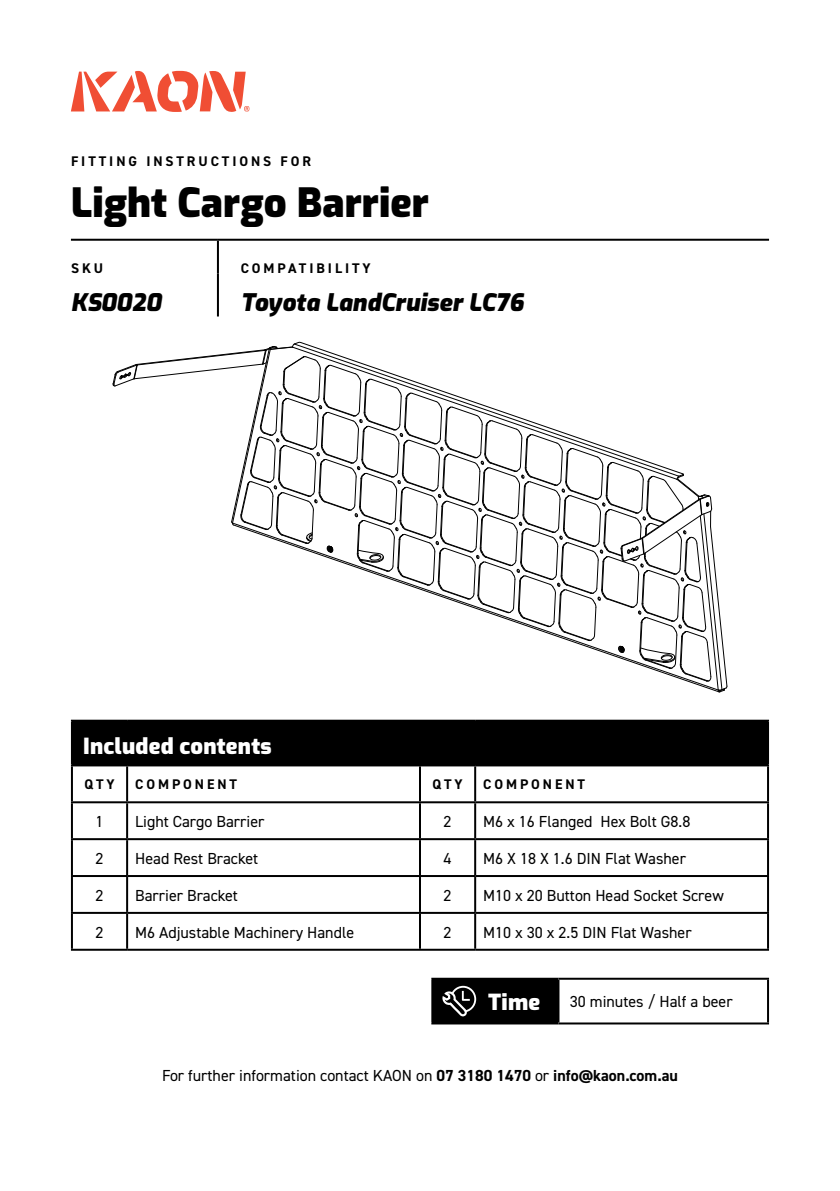
<style>
.page{position:relative;width:840px;height:1191px;background:#fff}
.page>*{position:absolute;margin:0;border:0;box-sizing:border-box;transform-origin:0 0}
.t1{font:900 40px "Exo";color:#000}
.t2{font:italic 900 24px "Exo";color:#000}
.t3{font:900 22px "Exo";letter-spacing:.01em;color:#fff}
.t4{font:16px "DIN2014";color:#000}
.t5{font:700 14px "DIN2014";letter-spacing:.21em;color:#000}
.s1{font-weight:700}
</style>
<div class="page">
<svg style="left:71px;top:71px;width:178px;height:41px"></svg>
<hr style="left:217px;top:241px;width:2px;height:32px;background:#000">
<hr style="left:217px;top:273px;width:2px;height:43px;background:#000">
<hr style="left:71px;top:239px;width:147px;height:2px;background:#000">
<hr style="left:218px;top:239px;width:550px;height:2px;background:#000">
<div style="left:73px;top:721px;width:693px;height:43px;background:#000"></div>
<hr style="left:71px;top:719px;width:56px;height:2px;background:#000">
<hr style="left:71px;top:721px;width:2px;height:43px;background:#000">
<hr style="left:127px;top:719px;width:293px;height:2px;background:#000">
<hr style="left:420px;top:719px;width:55px;height:2px;background:#000">
<hr style="left:419px;top:721px;width:2px;height:43px;background:#000">
<hr style="left:475px;top:719px;width:293px;height:2px;background:#000">
<hr style="left:474px;top:721px;width:2px;height:43px;background:#000">
<hr style="left:766px;top:721px;width:2px;height:43px;background:#000">
<hr style="left:71px;top:764px;width:56px;height:2px;background:#000">
<hr style="left:71px;top:766px;width:2px;height:35px;background:#000">
<hr style="left:127px;top:764px;width:293px;height:2px;background:#000">
<hr style="left:126px;top:766px;width:2px;height:35px;background:#000">
<hr style="left:420px;top:764px;width:55px;height:2px;background:#000">
<hr style="left:419px;top:766px;width:2px;height:35px;background:#000">
<hr style="left:475px;top:764px;width:293px;height:2px;background:#000">
<hr style="left:474px;top:766px;width:2px;height:35px;background:#000">
<hr style="left:766px;top:766px;width:2px;height:35px;background:#000">
<hr style="left:71px;top:801px;width:56px;height:2px;background:#000">
<hr style="left:71px;top:803px;width:2px;height:35px;background:#000">
<hr style="left:127px;top:801px;width:293px;height:2px;background:#000">
<hr style="left:126px;top:803px;width:2px;height:35px;background:#000">
<hr style="left:420px;top:801px;width:55px;height:2px;background:#000">
<hr style="left:419px;top:803px;width:2px;height:35px;background:#000">
<hr style="left:475px;top:801px;width:293px;height:2px;background:#000">
<hr style="left:474px;top:803px;width:2px;height:35px;background:#000">
<hr style="left:766px;top:803px;width:2px;height:35px;background:#000">
<hr style="left:71px;top:838px;width:56px;height:2px;background:#000">
<hr style="left:71px;top:840px;width:2px;height:35px;background:#000">
<hr style="left:127px;top:838px;width:293px;height:2px;background:#000">
<hr style="left:126px;top:840px;width:2px;height:35px;background:#000">
<hr style="left:420px;top:838px;width:55px;height:2px;background:#000">
<hr style="left:419px;top:840px;width:2px;height:35px;background:#000">
<hr style="left:475px;top:838px;width:293px;height:2px;background:#000">
<hr style="left:474px;top:840px;width:2px;height:35px;background:#000">
<hr style="left:766px;top:840px;width:2px;height:35px;background:#000">
<hr style="left:71px;top:875px;width:56px;height:2px;background:#000">
<hr style="left:71px;top:877px;width:2px;height:35px;background:#000">
<hr style="left:127px;top:875px;width:293px;height:2px;background:#000">
<hr style="left:126px;top:877px;width:2px;height:35px;background:#000">
<hr style="left:420px;top:875px;width:55px;height:2px;background:#000">
<hr style="left:419px;top:877px;width:2px;height:35px;background:#000">
<hr style="left:475px;top:875px;width:293px;height:2px;background:#000">
<hr style="left:474px;top:877px;width:2px;height:35px;background:#000">
<hr style="left:766px;top:877px;width:2px;height:35px;background:#000">
<hr style="left:71px;top:912px;width:56px;height:2px;background:#000">
<hr style="left:71px;top:914px;width:2px;height:34px;background:#000">
<hr style="left:127px;top:912px;width:293px;height:2px;background:#000">
<hr style="left:126px;top:914px;width:2px;height:34px;background:#000">
<hr style="left:420px;top:912px;width:55px;height:2px;background:#000">
<hr style="left:419px;top:914px;width:2px;height:34px;background:#000">
<hr style="left:475px;top:912px;width:293px;height:2px;background:#000">
<hr style="left:474px;top:914px;width:2px;height:34px;background:#000">
<hr style="left:766px;top:914px;width:2px;height:34px;background:#000">
<hr style="left:71px;top:948px;width:56px;height:2px;background:#000">
<hr style="left:127px;top:948px;width:293px;height:2px;background:#000">
<hr style="left:420px;top:948px;width:55px;height:2px;background:#000">
<hr style="left:475px;top:948px;width:293px;height:2px;background:#000">
<div style="left:432px;top:978px;width:126px;height:45px;background:#000"></div>
<hr style="left:431px;top:977px;width:127px;height:2px;background:#000">
<hr style="left:431px;top:979px;width:2px;height:43px;background:#000">
<hr style="left:558px;top:977px;width:210px;height:2px;background:#000">
<hr style="left:557px;top:979px;width:2px;height:43px;background:#000">
<hr style="left:766px;top:979px;width:2px;height:43px;background:#000">
<hr style="left:431px;top:1022px;width:127px;height:2px;background:#000">
<hr style="left:558px;top:1022px;width:210px;height:2px;background:#000">
<svg style="left:442px;top:985px;width:34px;height:31px"></svg>
<svg style="left:112px;top:341px;width:615px;height:352px"></svg>
<p class="t5" style="left:71px;top:151px;width:241px">FITTING INSTRUCTIONS FOR</p>
<h1 class="t1" style="left:71px;top:174px;width:359px">Light Cargo Barrier</h1>
<p class="t5" style="left:71px;top:259px;width:34px">SKU</p>
<p class="t5" style="left:240px;top:259px;width:131px">COMPATIBILITY</p>
<h2 class="t2" style="left:71px;top:284px;width:92px">KS0020</h2>
<h2 class="t2" style="left:240px;top:284px;width:284px">Toyota LandCruiser LC76</h2>
<h3 class="t3" style="left:83px;top:730px;width:190px">Included contents</h3>
<p class="t5" style="left:84px;top:775px;width:32px">QTY</p>
<p class="t5" style="left:135px;top:775px;width:103px">COMPONENT</p>
<p class="t5" style="left:432px;top:775px;width:32px">QTY</p>
<p class="t5" style="left:483px;top:775px;width:103px">COMPONENT</p>
<p class="t4" style="left:95px;top:811px;width:9px">1</p>
<p class="t4" style="left:135px;top:811px;width:131px">Light Cargo Barrier</p>
<p class="t4" style="left:443px;top:811px;width:9px">2</p>
<p class="t4" style="left:483px;top:811px;width:208px">M6 x 16 Flanged Hex Bolt G8.8</p>
<p class="t4" style="left:95px;top:848px;width:9px">2</p>
<p class="t4" style="left:135px;top:848px;width:124px">Head Rest Bracket</p>
<p class="t4" style="left:443px;top:848px;width:9px">4</p>
<p class="t4" style="left:483px;top:848px;width:204px">M6 X 18 X 1.6 DIN Flat Washer</p>
<p class="t4" style="left:95px;top:885px;width:9px">2</p>
<p class="t4" style="left:135px;top:885px;width:104px">Barrier Bracket</p>
<p class="t4" style="left:443px;top:885px;width:9px">2</p>
<p class="t4" style="left:483px;top:885px;width:242px">M10 x 20 Button Head Socket Screw</p>
<p class="t4" style="left:95px;top:922px;width:9px">2</p>
<p class="t4" style="left:135px;top:922px;width:220px">M6 Adjustable Machinery Handle</p>
<p class="t4" style="left:443px;top:922px;width:9px">2</p>
<p class="t4" style="left:483px;top:922px;width:210px">M10 x 30 x 2.5 DIN Flat Washer</p>
<h3 class="t3" style="left:488px;top:986px;width:54px">Time</h3>
<p class="t4" style="left:569px;top:991px;width:164px">30 minutes / Half a beer</p>
<p class="t4" style="left:162px;top:1065px;width:517px">For further information contact KAON on <span class="s1">07 3180 1470</span> or <span class="s1">info@kaon.com.au</span></p>
</div>
